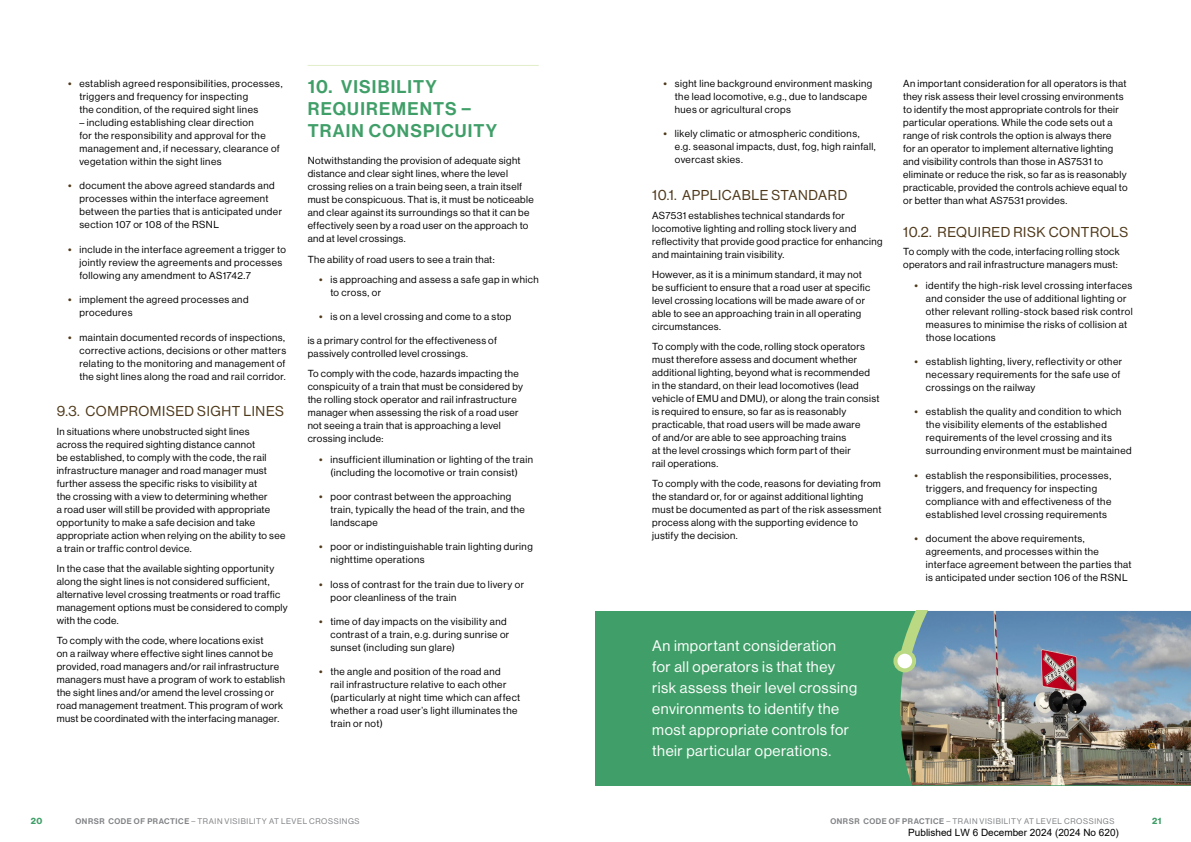
<style>
.page{position:relative;width:1191px;height:842px;background:#fff}
.page>*{position:absolute;margin:0;border:0;box-sizing:border-box;transform-origin:0 0}
.t1{font:18px/22px "N Haas Grotesk DS Pro 65 Md";letter-spacing:.065em;color:#409f68}
.t2{font:15px/21px "N Haas Grotesk DS Pro 55 Rg";letter-spacing:.035em;color:#fff}
.t3{font:14px "N Haas Grotesk DS Pro 55 Rg";letter-spacing:.04em;color:#4e3819}
.t4{font:10px/13px "N Haas Grotesk DS Pro 55 Rg";letter-spacing:.035em;color:#000}
.t5{font:10px "Arial";color:#000}
.t6{font:9px "N Haas Grotesk DS Pro 75 Bd";color:#409f68}
.t7{font:8px "N Haas Grotesk DS Pro 55 Rg";letter-spacing:.08em;color:#808285}
.s1{font-family:"N Haas Grotesk DS Pro 65 Md";color:#4e3819}
.s2{font-family:"N Haas Grotesk DS Pro 65 Md"}
</style>
<div class="page">
<hr style="left:308px;top:65px;width:231px;height:1px;background:#e1eeca">
<div style="left:595px;top:611px;width:596px;height:174px;background:#409f68"></div>
<img style="left:900px;top:611px;width:291px;height:174px">
<svg style="left:894px;top:611px;width:68px;height:61px;background:#6f9da3"></svg>
<div style="left:895px;top:652px;width:19px;height:18px;background:#fff;border-radius:50%"></div>
<div style="left:893px;top:650px;width:23px;height:22px;border:4px solid #bad982;border-radius:50%"></div>
<p class="t4" style="left:79px;top:77px;width:205px;text-indent:-11px"><span class="s1">•</span> establish agreed responsibilities, processes, triggers and frequency for inspecting<br>the condition, of the required sight lines</p>
<p class="t4" style="left:79px;top:116px;width:202px">– including establishing clear direction<br>for the responsibility and approval for the management and, if necessary, clearance of vegetation within the sight lines</p>
<p class="t4" style="left:79px;top:180px;width:204px;text-indent:-11px"><span class="s1">•</span> document the above agreed standards and processes within the interface agreement between the parties that is anticipated under section 107 or 108 of the RSNL</p>
<p class="t4" style="left:79px;top:243px;width:208px;text-indent:-11px"><span class="s1">•</span> include in the interface agreement a trigger to jointly review the agreements and processes following any amendment to AS1742.7</p>
<p class="t4" style="left:79px;top:293px;width:171px;text-indent:-11px"><span class="s1">•</span> implement the agreed processes and procedures</p>
<p class="t4" style="left:79px;top:331px;width:208px;text-align:justify;text-indent:-11px"><span class="s1">•</span> maintain documented records of inspections, corrective actions, decisions or other matters relating to the monitoring and management of the sight lines along the road and rail corridor.</p>
<h3 class="t3" style="left:57px;top:403px;width:228px">9.3. COMPROMISED SIGHT LINES</h3>
<p class="t4" style="left:57px;top:425px;width:230px">In situations where unobstructed sight lines<br>across the required sighting distance cannot<br>be established, to comply with the code, the rail infrastructure manager and road manager must further assess the specific risks to visibility at<br>the crossing with a view to determining whether<br>a road user will still be provided with appropriate opportunity to make a safe decision and take appropriate action when relying on the ability to see a train or traffic control device.</p>
<p class="t4" style="left:57px;top:562px;width:233px">In the case that the available sighting opportunity along the sight lines is not considered sufficient, alternative level crossing treatments or road traffic management options must be considered to comply with the code.</p>
<p class="t4" style="left:57px;top:634px;width:230px">To comply with the code, where locations exist<br>on a railway where effective sight lines cannot be provided, road managers and/or rail infrastructure managers must have a program of work to establish the sight lines and/or amend the level crossing or road management treatment. This program of work must be coordinated with the interfacing manager.</p>
<h1 class="t1" style="left:308px;top:76px;width:191px">10. VISIBILITY<br>REQUIREMENTS –<br>TRAIN CONSPICUITY</h1>
<p class="t4" style="left:308px;top:154px;width:228px">Notwithstanding the provision of adequate sight distance and clear sight lines, where the level crossing relies on a train being seen, a train itself must be conspicuous. That is, it must be noticeable and clear against its surroundings so that it can be effectively seen by a road user on the approach to and at level crossings.</p>
<p class="t4" style="left:308px;top:253px;width:188px">The ability of road users to see a train that:</p>
<p class="t4" style="left:330px;top:273px;width:210px;text-indent:-11px"><span class="s1">•</span> is approaching and assess a safe gap in which to cross, or</p>
<p class="t4" style="left:319px;top:310px;width:194px"><span class="s1">•</span> is on a level crossing and come to a stop</p>
<p class="t4" style="left:308px;top:334px;width:191px">is a primary control for the effectiveness of passively controlled level crossings.</p>
<p class="t4" style="left:308px;top:367px;width:217px">To comply with the code, hazards impacting the conspicuity of a train that must be considered by the rolling stock operator and rail infrastructure manager when assessing the risk of a road user not seeing a train that is approaching a level crossing include:</p>
<p class="t4" style="left:319px;top:453px;width:215px;text-align:center"><span class="s1">•</span> insufficient illumination or lighting of the train (including the locomotive or train consist)</p>
<p class="t4" style="left:330px;top:490px;width:196px;text-indent:-11px"><span class="s1">•</span> poor contrast between the approaching train, typically the head of the train, and the landscape</p>
<p class="t4" style="left:330px;top:540px;width:204px;text-indent:-11px"><span class="s1">•</span> poor or indistinguishable train lighting during nighttime operations</p>
<p class="t4" style="left:330px;top:578px;width:195px;text-indent:-11px"><span class="s1">•</span> loss of contrast for the train due to livery or poor cleanliness of the train</p>
<p class="t4" style="left:330px;top:615px;width:180px;text-indent:-11px"><span class="s1">•</span> time of day impacts on the visibility and contrast of a train, e.g. during sunrise or sunset (including sun glare)</p>
<p class="t4" style="left:330px;top:665px;width:191px;text-indent:-11px"><span class="s1">•</span> the angle and position of the road and<br>rail infrastructure relative to each other (particularly at night time which can affect whether a road user’s light illuminates the train or not)</p>
<p class="t4" style="left:675px;top:77px;width:199px;text-indent:-11px"><span class="s1">•</span> sight line background environment masking the lead locomotive, e.g., due to landscape hues or agricultural crops</p>
<p class="t4" style="left:675px;top:128px;width:202px;text-indent:-11px"><span class="s1">•</span> likely climatic or atmospheric conditions, e.g. seasonal impacts, dust, fog, high rainfall, overcast skies.</p>
<h3 class="t3" style="left:652px;top:187px;width:196px">10.1. APPLICABLE STANDARD</h3>
<p class="t4" style="left:652px;top:209px;width:232px">AS7531 establishes technical standards for locomotive lighting and rolling stock livery and reflectivity that provide good practice for enhancing and maintaining train visibility.</p>
<p class="t4" style="left:652px;top:268px;width:220px">However, as it is a minimum standard, it may not be sufficient to ensure that a road user at specific level crossing locations will be made aware of or able to see an approaching train in all operating circumstances.</p>
<p class="t4" style="left:652px;top:340px;width:229px">To comply with the code, rolling stock operators must therefore assess and document whether additional lighting, beyond what is recommended in the standard, on their lead locomotives (lead vehicle of EMU and DMU), or along the train consist is required to ensure, so far as is reasonably practicable, that road users will be made aware<br>of and/or are able to see approaching trains<br>at the level crossings which form part of their<br>rail operations.</p>
<p class="t4" style="left:652px;top:477px;width:231px">To comply with the code, reasons for deviating from the standard or, for or against additional lighting must be documented as part of the risk assessment process along with the supporting evidence to justify the decision.</p>
<p class="t4" style="left:903px;top:77px;width:226px">An important consideration for all operators is that they risk assess their level crossing environments to identify the most appropriate controls for their particular operations. While the code sets out a range of risk controls the option is always there<br>for an operator to implement alternative lighting and visibility controls than those in AS7531 to eliminate or reduce the risk, so far as is reasonably practicable, provided the controls achieve equal to or better than what AS7531 provides.</p>
<h3 class="t3" style="left:903px;top:224px;width:226px">10.2. REQUIRED RISK CONTROLS</h3>
<p class="t4" style="left:903px;top:245px;width:218px">To comply with the code, interfacing rolling stock operators and rail infrastructure managers must:</p>
<p class="t4" style="left:926px;top:279px;width:208px;text-indent:-11px"><span class="s1">•</span> identify the high-risk level crossing interfaces and consider the use of additional lighting or other relevant rolling-stock based risk control measures to minimise the risks of collision at those locations</p>
<p class="t4" style="left:926px;top:355px;width:198px;text-indent:-11px"><span class="s1">•</span> establish lighting, livery, reflectivity or other necessary requirements for the safe use of crossings on the railway</p>
<p class="t4" style="left:926px;top:405px;width:207px;text-indent:-11px"><span class="s1">•</span> establish the quality and condition to which the visibility elements of the established requirements of the level crossing and its surrounding environment must be maintained</p>
<p class="t4" style="left:926px;top:469px;width:187px;text-indent:-11px"><span class="s1">•</span> establish the responsibilities, processes, triggers, and frequency for inspecting compliance with and effectiveness of the established level crossing requirements</p>
<p class="t4" style="left:926px;top:532px;width:207px;text-indent:-11px"><span class="s1">•</span> document the above requirements, agreements, and processes within the interface agreement between the parties that is anticipated under section 106 of the RSNL</p>
<h2 class="t2" style="left:652px;top:635px;width:206px">An important consideration for all operators is that they risk assess their level crossing environments to identify the most appropriate controls for their particular operations.</h2>
<p class="t6" style="left:31px;top:816px;width:13px">20</p>
<p class="t7" style="left:75px;top:816px;width:286px"><span class="s2">ONRSR CODE OF PRACTICE</span> – TRAIN VISIBILITY AT LEVEL CROSSINGS</p>
<p class="t7" style="left:830px;top:816px;width:286px"><span class="s2">ONRSR CODE OF PRACTICE</span> – TRAIN VISIBILITY AT LEVEL CROSSINGS</p>
<p class="t6" style="left:1152px;top:816px;width:11px">21</p>
<p class="t5" style="left:908px;top:826px;width:212px">Published LW 6 December 2024 (2024 No 620)</p>
</div>
